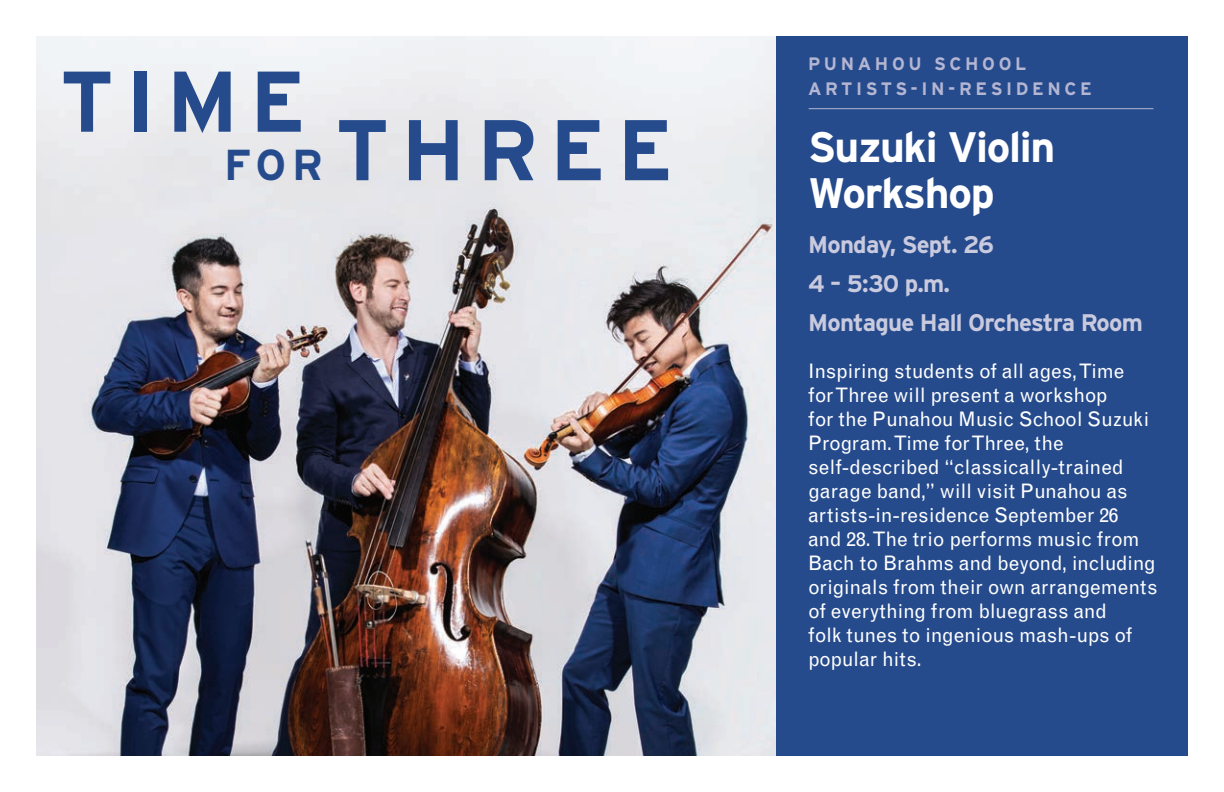
<style>
.page{position:relative;width:1224px;height:792px;background:#fff}
.page>*{position:absolute;margin:0;border:0;box-sizing:border-box;transform-origin:0 0}
.t1{font:700 86px "Interstate";letter-spacing:.135em;color:#264b8d}
.t2{font:700 42.6px/46.2px "Interstate";letter-spacing:-.03em;color:#fff}
.t3{font:700 24px/39px "Interstate";letter-spacing:-.03em;color:#c9cade}
.t4{font:20px/24px "Grotesque";letter-spacing:-.005em;color:#fff}
.t5{font:700 18px/25.6px "Interstate";letter-spacing:.2em;color:#b4b6d2}
.s1{font-size:43.2px}
</style>
<div class="page">
<img style="left:36px;top:36px;width:741px;height:719px">
<div style="left:777px;top:36px;width:411px;height:719px;background:#264b8d"></div>
<hr style="left:809px;top:108px;width:344px;height:1px;background:#b4b6d2">
<h1 class="t1" style="left:60px;top:52px;width:247px">TIME</h1>
<h1 class="t1" style="left:224px;top:100px;width:451px"><span class="s1">FOR</span> THREE</h1>
<p class="t5" style="left:808px;top:51px;width:285px">PUNAHOU SCHOOL<br>ARTISTS-IN-RESIDENCE</p>
<h2 class="t2" style="left:808px;top:124px;width:249px">Suzuki Violin<br>Workshop</h2>
<p class="t3" style="left:808px;top:226px;width:336px">Monday, Sept. 26<br>4 – 5:30 p.m.<br>Montague Hall Orchestra Room</p>
<p class="t4" style="left:808px;top:361px;width:351px">Inspiring students of all ages, Time<br>for Three will present a workshop<br>for the Punahou Music School Suzuki Program. Time for Three, the self-described “classically-trained garage band,” will visit Punahou as artists-in-residence September 26<br>and 28. The trio performs music from Bach to Brahms and beyond, including originals from their own arrangements of everything from bluegrass and<br>folk tunes to ingenious mash-ups of popular hits.</p>
</div>
